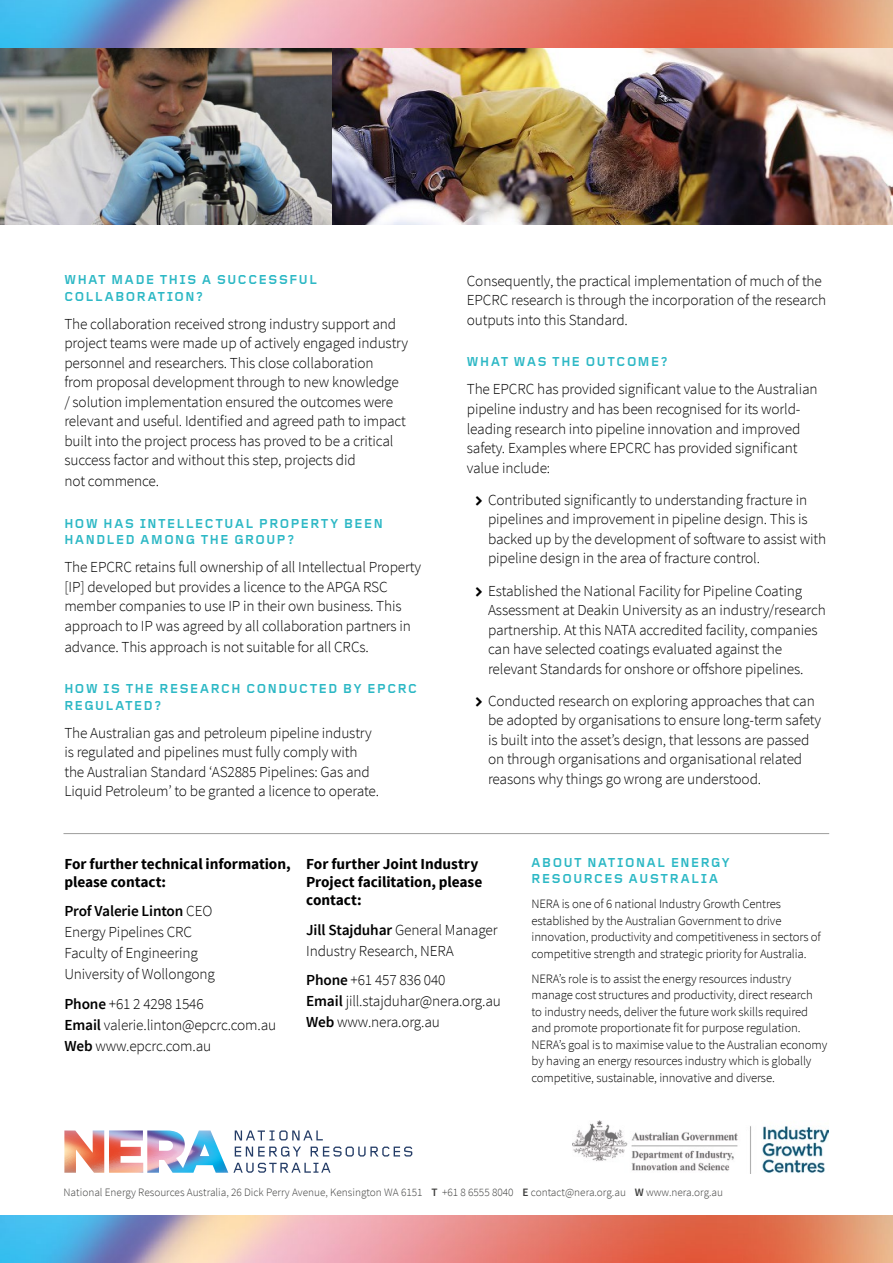
<style>
.page{position:relative;width:893px;height:1263px;background:#fff}
.page>*{position:absolute;margin:0;border:0;box-sizing:border-box;transform-origin:0 0}
.t1{font:300 15.3px/19.5px "Source Sans Pro";letter-spacing:-.01em;color:#000}
.t2{font:700 15.3px/18.3px "Source Sans Pro";letter-spacing:-.005em;color:#000}
.t3{font:700 13.5px/16.2px "Foundry Gridnik";letter-spacing:.125em;color:#2db8c5}
.t4{font:300 12.75px/16.5px "Source Sans Pro";letter-spacing:-.01em;color:#000}
.t5{font:300 11.25px "Source Sans Pro";color:#3c3c3b}
.s1{font-weight:600}
</style>
<div class="page">
<img style="left:0;top:47px;width:893px;height:177px">
<img style="left:0;top:1216px;width:893px;height:47px">
<hr style="left:63px;top:833px;width:766px;height:1px;background:#9d9d9c">
<img style="left:0;top:0;width:893px;height:47px">
<img style="left:64px;top:1130px;width:348px;height:43px">
<img style="left:573px;top:1121px;width:255px;height:53px">
<p class="t3" style="left:64px;top:272px;width:254px">WHAT MADE THIS A SUCCESSFUL<br>COLLABORATION?</p>
<p class="t1" style="left:64px;top:314px;width:345px">The collaboration received strong industry support and project teams were made up of actively engaged industry personnel and researchers. This close collaboration<br>from proposal development through to new knowledge<br>/ solution implementation ensured the outcomes were relevant and useful. Identified and agreed path to impact built into the project process has proved to be a critical success factor and without this step, projects did</p>
<p class="t1" style="left:64px;top:471px;width:96px">not commence.</p>
<p class="t3" style="left:64px;top:516px;width:320px">HOW HAS INTELLECTUAL PROPERTY BEEN<br>HANDLED AMONG THE GROUP?</p>
<p class="t1" style="left:64px;top:557px;width:358px">The EPCRC retains full ownership of all Intellectual Property [IP] developed but provides a licence to the APGA RSC member companies to use IP in their own business. This approach to IP was agreed by all collaboration partners in</p>
<p class="t1" style="left:64px;top:637px;width:306px">advance. This approach is not suitable for all CRCs.</p>
<p class="t3" style="left:64px;top:681px;width:354px">HOW IS THE RESEARCH CONDUCTED BY EPCRC<br>REGULATED?</p>
<p class="t1" style="left:64px;top:723px;width:316px">The Australian gas and petroleum pipeline industry is regulated and pipelines must fully comply with the Australian Standard ‘AS2885 Pipelines: Gas and Liquid Petroleum’ to be granted a licence to operate.</p>
<p class="t1" style="left:467px;top:271px;width:361px">Consequently, the practical implementation of much of the<br>EPCRC research is through the incorporation of the research outputs into this Standard.</p>
<p class="t3" style="left:467px;top:354px;width:202px">WHAT WAS THE OUTCOME?</p>
<p class="t1" style="left:467px;top:380px;width:352px">The EPCRC has provided significant value to the Australian pipeline industry and has been recognised for its world&shy;leading research into pipeline innovation and improved safety. Examples where EPCRC has provided significant value include:</p>
<p class="t1" style="left:488px;top:490px;width:339px">Contributed significantly to understanding fracture in pipelines and improvement in pipeline design. This is backed up by the development of software to assist with pipeline design in the area of fracture control.</p>
<p class="t1" style="left:488px;top:581px;width:339px">Established the National Facility for Pipeline Coating Assessment at Deakin University as an industry/research partnership. At this NATA accredited facility, companies can have selected coatings evaluated against the relevant Standards for onshore or offshore pipelines.</p>
<p class="t1" style="left:488px;top:691px;width:335px">Conducted research on exploring approaches that can be adopted by organisations to ensure long-term safety is built into the asset’s design, that lessons are passed on through organisations and organisational related reasons why things go wrong are understood.</p>
<p class="t2" style="left:64px;top:855px;width:228px">For further technical information, please contact:</p>
<p class="t1" style="left:64px;top:901px;width:152px;line-height:21px"><span class="s1">Prof Valerie Linton</span> CEO<br>Energy Pipelines CRC<br>Faculty of Engineering<br>University of Wollongong</p>
<p class="t1" style="left:64px;top:993px;width:213px;line-height:21px"><span class="s1">Phone</span> +61 2 4298 1546<br><span class="s1">Email</span> valerie.linton@epcrc.com.au<br><span class="s1">Web</span> www.epcrc.com.au</p>
<p class="t2" style="left:306px;top:855px;width:178px">For further Joint Industry<br>Project facilitation, please contact:</p>
<p class="t1" style="left:306px;top:919px;width:193px;line-height:21px"><span class="s1">Jill Stajduhar</span> General Manager<br>Industry Research, NERA</p>
<p class="t1" style="left:306px;top:970px;width:196px;line-height:21px"><span class="s1">Phone</span> +61 457 836 040<br><span class="s1">Email</span> jill.stajduhar@nera.org.au<br><span class="s1">Web</span> www.nera.org.au</p>
<p class="t3" style="left:531px;top:855px;width:200px">ABOUT NATIONAL ENERGY<br>RESOURCES AUSTRALIA</p>
<p class="t4" style="left:531px;top:896px;width:291px">NERA is one of 6 national Industry Growth Centres established by the Australian Government to drive innovation, productivity and competitiveness in sectors of competitive strength and strategic priority for Australia.</p>
<p class="t4" style="left:531px;top:970px;width:297px">NERA’s role is to assist the energy resources industry manage cost structures and productivity, direct research<br>to industry needs, deliver the future work skills required and promote proportionate fit for purpose regulation.<br>NERA’s goal is to maximise value to the Australian economy by having an energy resources industry which is globally competitive, sustainable, innovative and diverse.</p>
<p class="t5" style="left:63px;top:1185px;width:661px">National Energy Resources Australia, 26 Dick Perry Avenue, Kensington WA 6151 <span class="s1">T</span> +61 8 6555 8040 <span class="s1">E</span> contact@nera.org.au <span class="s1">W</span> www.nera.org.au</p>
</div>
